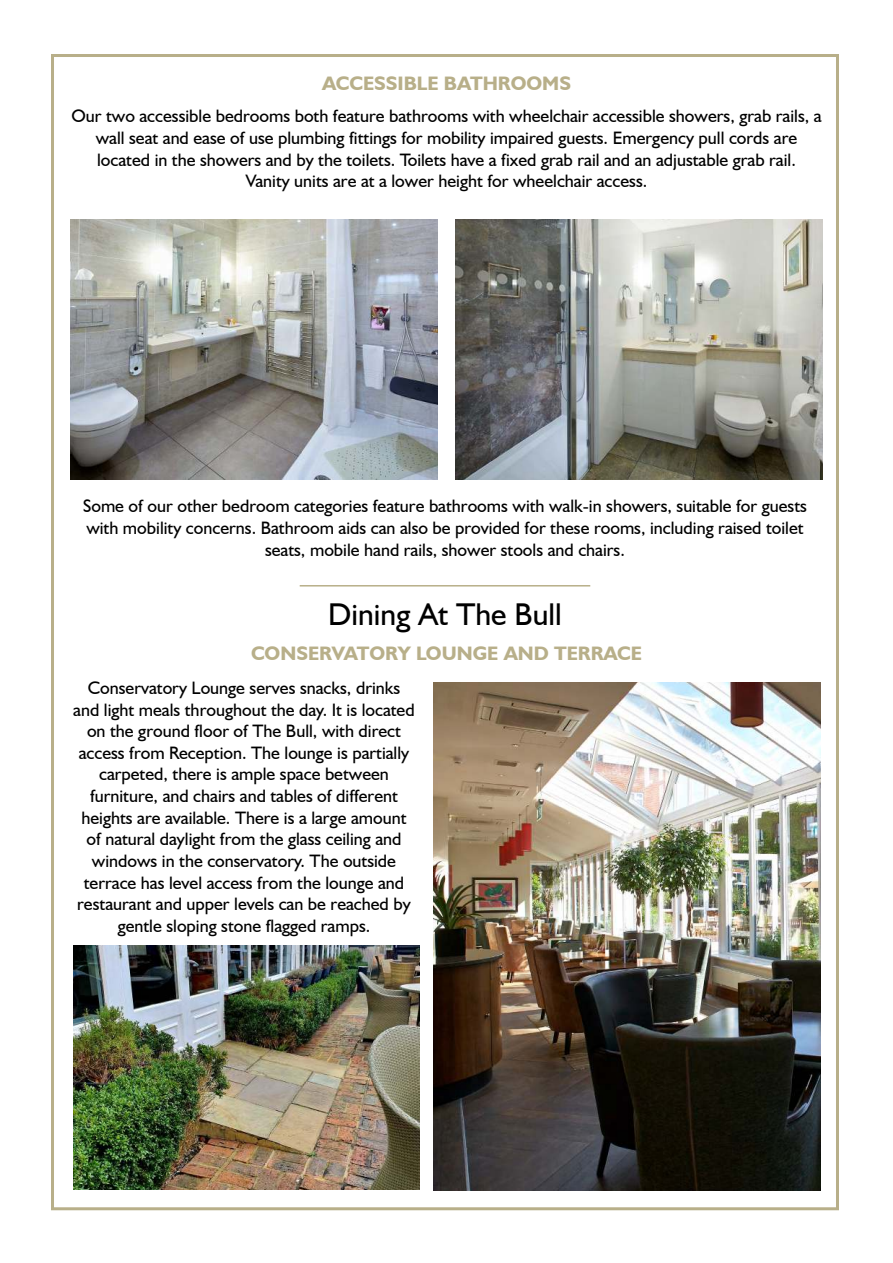
<style>
.page{position:relative;width:893px;height:1263px;background:#fff}
.page>*{position:absolute;margin:0;border:0;box-sizing:border-box;transform-origin:0 0}
.t1{font:31.5px "Humanist 521 BT";color:#000}
.t2{font:700 19.5px "Humanist 521 BT";color:#b8af89}
.t3{font:18px/21.6px "Humanist 521 BT";color:#000;text-align:center}
</style>
<div class="page">
<img style="left:70px;top:219px;width:368px;height:261px">
<img style="left:455px;top:219px;width:368px;height:261px">
<img style="left:73px;top:945px;width:346px;height:245px">
<hr style="left:300px;top:585px;width:290px;height:1px;background:#b8af89">
<img style="left:434px;top:682px;width:387px;height:509px">
<p class="t2" style="left:322px;top:77px;width:250px">ACCESSIBLE BATHROOMS</p>
<p class="t3" style="left:71px;top:107px;width:752px">Our two accessible bedrooms both feature bathrooms with wheelchair accessible showers, grab rails, a wall seat and ease of use plumbing fittings for mobility impaired guests. Emergency pull cords are located in the showers and by the toilets. Toilets have a fixed grab rail and an adjustable grab rail.<br>Vanity units are at a lower height for wheelchair access.</p>
<p class="t3" style="left:83px;top:497px;width:725px">Some of our other bedroom categories feature bathrooms with walk-in showers, suitable for guests with mobility concerns. Bathroom aids can also be provided for these rooms, including raised toilet seats, mobile hand rails, shower stools and chairs.</p>
<h1 class="t1" style="left:328px;top:603px;width:235px">Dining At The Bull</h1>
<p class="t2" style="left:251px;top:646px;width:392px">CONSERVATORY LOUNGE AND TERRACE</p>
<p class="t3" style="left:73px;top:679px;width:343px">Conservatory Lounge serves snacks, drinks and light meals throughout the day. It is located on the ground floor of The Bull, with direct access from Reception. The lounge is partially carpeted, there is ample space between furniture, and chairs and tables of different heights are available. There is a large amount of natural daylight from the glass ceiling and windows in the conservatory. The outside terrace has level access from the lounge and restaurant and upper levels can be reached by gentle sloping stone flagged ramps.</p>
</div>
